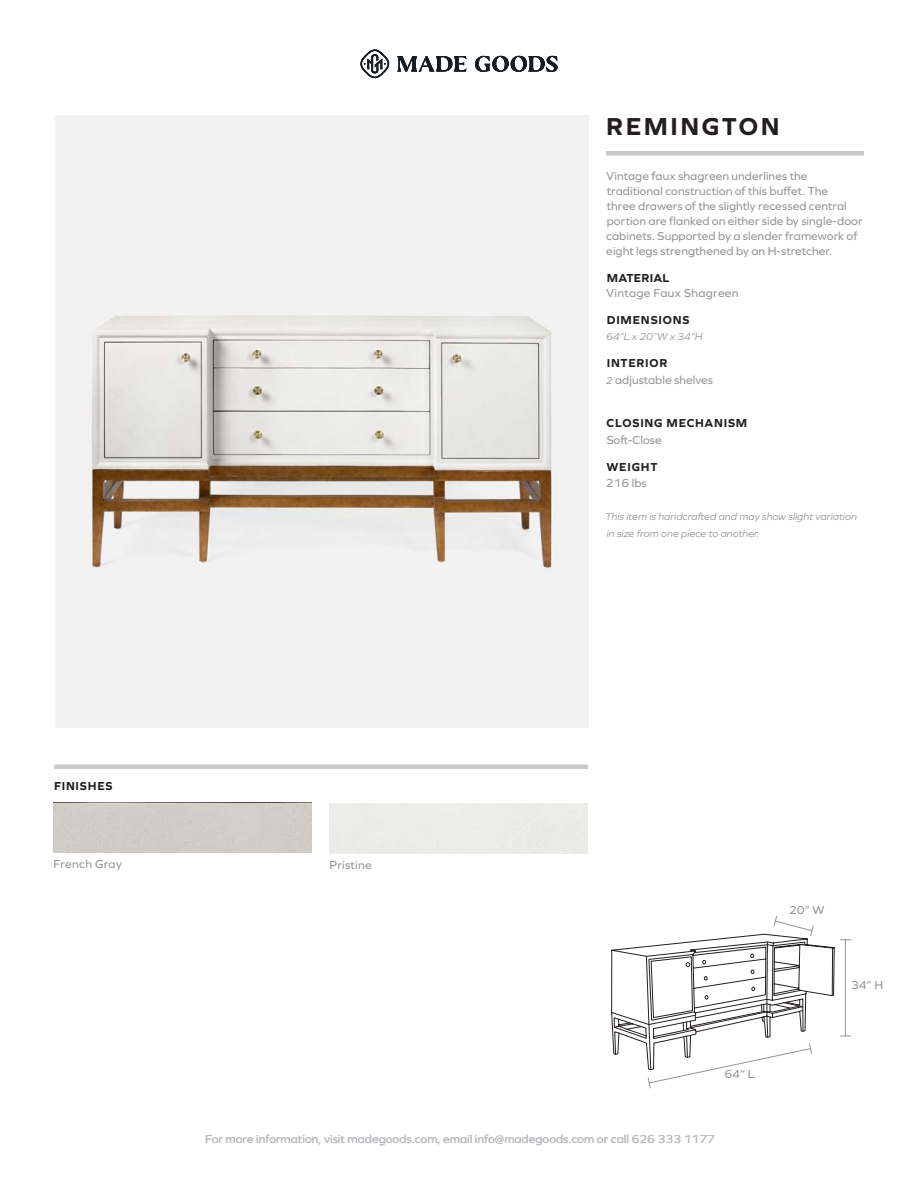
<style>
.page{position:relative;width:918px;height:1188px;background:#fff}
.page>*{position:absolute;margin:0;border:0;box-sizing:border-box;transform-origin:0 0}
.t1{font:700 25.5px "Graphie";letter-spacing:.095em;color:#231f20}
.t2{font:12px/15px "Graphie";letter-spacing:.005em;color:#939598}
.t3{font:12px "Graphie";color:#bcbdc0}
.t4{font:700 12px "Graphie";letter-spacing:.065em;color:#231f20}
.t5{font:12px "Graphie";letter-spacing:.025em;color:#939598}
.t6{font:700 12px "Graphie";letter-spacing:.015em;color:#231f20}
.t7{font:italic 10.5px/16.5px "Graphie";color:#939598}
.s1{font-weight:700;color:#231f20}
.s2{font-style:italic;font-size:10.5px}
</style>
<div class="page">
<div style="left:606px;top:151px;width:258px;height:5px;background:#c7c8ca"></div>
<svg style="left:397px;top:56px;width:161px;height:16px"></svg>
<svg style="left:360px;top:50px;width:29px;height:28px"></svg>
<img style="left:55px;top:116px;width:533px;height:612px">
<div style="left:54px;top:764px;width:534px;height:5px;background:#c7c8ca"></div>
<div style="left:54px;top:802px;width:258px;height:51px;background:#d1cec8"></div>
<svg style="left:611px;top:915px;width:240px;height:174px"></svg>
<p class="t4" style="left:54px;top:779px;width:60px">FINISHES</p>
<p class="t5" style="left:54px;top:857px;width:70px">French Gray</p>
<p class="t5" style="left:330px;top:858px;width:44px">Pristine</p>
<h1 class="t1" style="left:606px;top:111px;width:175px">REMINGTON</h1>
<p class="t2" style="left:606px;top:168px;width:258px">Vintage faux shagreen underlines the traditional construction of this buffet. The<br>three drawers of the slightly recessed central portion are flanked on either side by single-door cabinets. Supported by a slender framework of eight legs strengthened by an H-stretcher.</p>
<p class="t6" style="left:607px;top:271px;width:64px">MATERIAL</p>
<p class="t5" style="left:606px;top:286px;width:134px">Vintage Faux Shagreen</p>
<p class="t4" style="left:607px;top:313px;width:84px">DIMENSIONS</p>
<p class="t7" style="left:606px;top:328px;width:98px">64”L x 20”W x 34”H</p>
<p class="t2" style="left:606px;top:355px;width:109px;line-height:16.5px"><span class="s1">INTERIOR<br></span><span class="s2">2</span> adjustable shelves</p>
<p class="t4" style="left:607px;top:416px;width:142px">CLOSING MECHANISM</p>
<p class="t2" style="left:607px;top:432px;width:57px">Soft-Close</p>
<p class="t4" style="left:607px;top:460px;width:52px">WEIGHT</p>
<p class="t2" style="left:606px;top:475px;width:42px">216 lbs</p>
<p class="t7" style="left:606px;top:508px;width:253px">This item is handcrafted and may show slight variation in size from one piece to another.</p>
<p class="t2" style="left:724px;top:1066px;width:32px">64” L</p>
<p class="t2" style="left:789px;top:902px;width:37px">20” W</p>
<p class="t2" style="left:851px;top:977px;width:34px">34” H</p>
<p class="t3" style="left:205px;top:1132px;width:511px">For more information, visit madegoods.com, email info@madegoods.com or call 626 333 1177</p>
</div>
